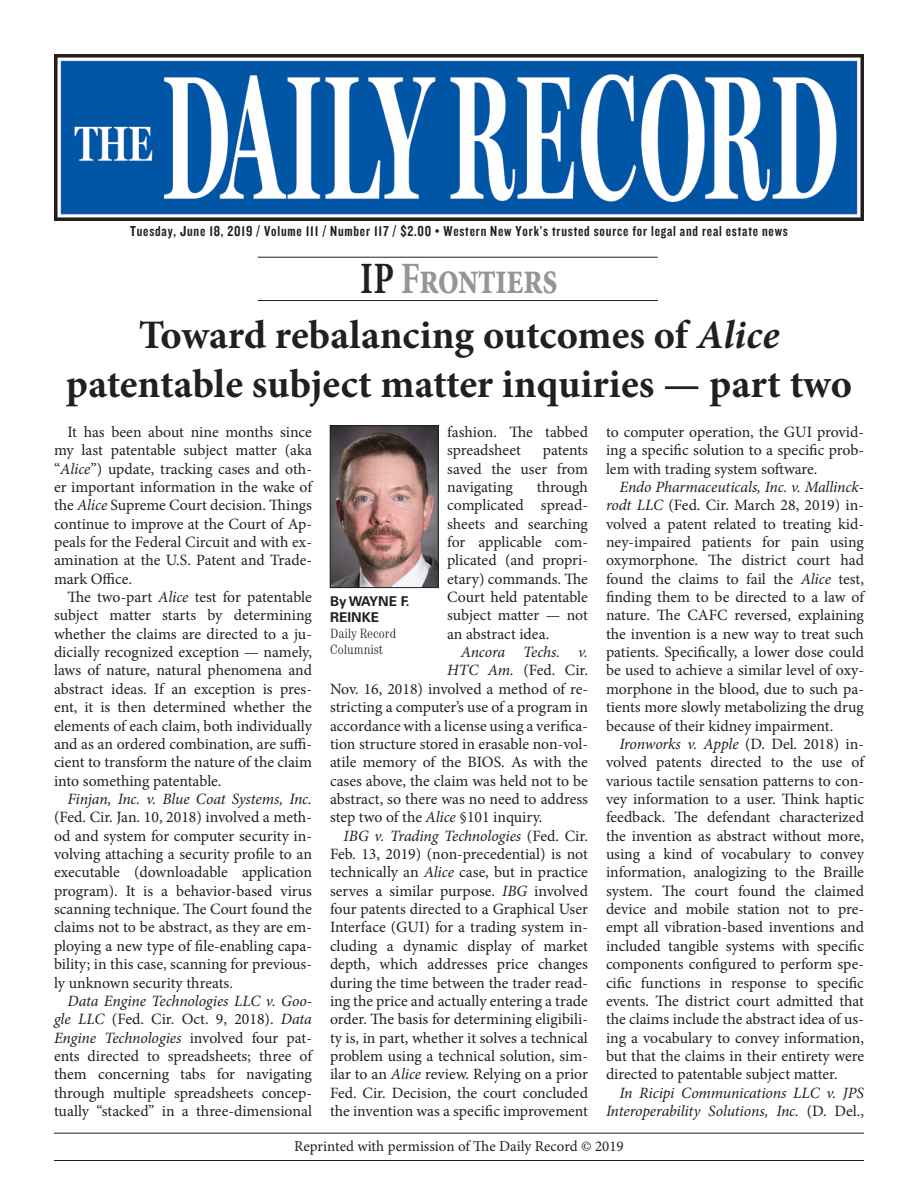
<style>
.page{position:relative;width:918px;height:1188px;background:#fff}
.page>*{position:absolute;margin:0;border:0;box-sizing:border-box;transform-origin:0 0}
.t1{font:700 44.85px "Minion Pro";letter-spacing:-.03em;color:#939598;scale:.77 1}
.Headline{font:700 40.5px/48.6px "Minion Pro";color:#231f20;text-align:center}
.Body_copy{font:15.75px/18.3px "Minion Pro";color:#231f20;text-align:justify}
.Body_copy-2{font:italic 15.75px/18.3px "Minion Pro";letter-spacing:-.01em;color:#231f20;text-align:right}
.New_p1_text_beneath{font:15px "Knockout 49 Liteweight";letter-spacing:.055em;color:#231f20}
.t2{font:15px "Minion Pro";color:#231f20}
.Byline_name{font:300 condensed 13.5px/15.8px "Century Std";color:#231f20}
.Byline_name-2{font:700 13.5px/15.8px "Univers LT Std";color:#231f20}
.s1{color:#231f20}
.s2{font-style:italic}
.s3{font-style:normal}
</style>
<div class="page">
<hr style="left:54px;top:1133px;width:810px;height:1px;background:#231f20">
<hr style="left:54px;top:1160px;width:810px;height:1px;background:#231f20">
<img style="left:54px;top:54px;width:810px;height:166px">
<hr style="left:258px;top:300px;width:400px;height:1px;background:#231f20">
<hr style="left:258px;top:257px;width:400px;height:1px;background:#231f20">
<img style="left:332px;top:427px;width:104px;height:159px">
<div style="left:330px;top:425px;width:108px;height:163px;border:1px solid #231f20"></div>
<p class="New_p1_text_beneath" style="left:130px;top:224px;width:659px">Tuesday, June 18, 2019 / Volume 111 / Number 117 / $2.00 • Western New York’s trusted source for legal and real estate news</p>
<p class="t1" style="left:360px;top:248px;width:258px"><span class="s1">IP</span> Frontiers</p>
<p class="Headline" style="left:66px;top:311px;width:788px">Toward rebalancing outcomes of <span class="s2">Alice </span>patentable subject matter inquiries — part two</p>
<p class="Body_copy" style="left:54px;top:423px;width:260px;text-indent:14px">It has been about nine months since my last patentable subject matter (aka “<span class="s2">Alice</span>”) update, tracking cases and oth&shy;er important information in the wake of the <span class="s2">Alice</span> Supreme Court decision. Things continue to improve at the Court of Ap&shy;peals for the Federal Circuit and with ex&shy;amination at the U.S. Patent and Trade&shy;mark Office.</p>
<p class="Body_copy" style="left:54px;top:588px;width:260px;text-indent:14px">The two-part <span class="s2">Alice</span> test for patentable subject matter starts by determining whether the claims are directed to a ju&shy;dicially recognized exception — namely, laws of nature, natural phenomena and abstract ideas. If an exception is pres&shy;ent, it is then determined whether the elements of each claim, both individually and as an ordered combination, are suffi&shy;cient to transform the nature of the claim into something patentable.</p>
<p class="Body_copy" style="left:54px;top:790px;width:260px;text-indent:14px"><span class="s2">Finjan, Inc. v. Blue Coat Systems, Inc. </span>(Fed. Cir. Jan. 10, 2018) involved a meth&shy;od and system for computer security in&shy;volving attaching a security profile to an executable (downloadable application program). It is a behavior-based virus scanning technique. The Court found the claims not to be abstract, as they are em&shy;ploying a new type of file-enabling capa&shy;bility; in this case, scanning for previous&shy;ly unknown security threats.</p>
<p class="Body_copy" style="left:54px;top:992px;width:260px;text-indent:14px"><span class="s2">Data Engine Technologies LLC v. Goo&shy;gle LLC</span> (Fed. Cir. Oct. 9, 2018). <span class="s2">Data Engine Technologies</span> involved four pat&shy;ents directed to spreadsheets; three of them concerning tabs for navigating through multiple spreadsheets concep&shy;tually “stacked” in a three-dimensional</p>
<p class="Body_copy" style="left:447px;top:423px;width:142px">fashion. The tabbed spreadsheet</p>
<p class="Body_copy" style="left:447px;top:441px;width:142px;text-indent:96px">patents saved the user from navigating</p>
<p class="Body_copy" style="left:447px;top:478px;width:142px;text-indent:90px">through complicated spread&shy;sheets and searching for applicable com&shy;plicated (and propri&shy;etary) commands. The Court held patentable subject matter — not an abstract idea.</p>
<p class="Body_copy-2" style="left:461px;top:643px;width:129px">Ancora Techs. v.</p>
<p class="Body_copy" style="left:447px;top:661px;width:142px"><span class="s2">HTC Am.</span> (Fed. Cir.</p>
<p class="Body_copy" style="left:330px;top:680px;width:260px">Nov. 16, 2018) involved a method of re-</p>
<p class="Body_copy" style="left:330px;top:698px;width:259px">stricting a computer’s use of a program in</p>
<p class="Body_copy" style="left:330px;top:716px;width:260px">accordance with a license using a verifica-</p>
<p class="Body_copy" style="left:330px;top:735px;width:260px">tion structure stored in erasable non-vol-</p>
<p class="Body_copy" style="left:330px;top:753px;width:260px">atile memory of the BIOS. As with the</p>
<p class="Body_copy" style="left:330px;top:771px;width:259px">cases above, the claim was held not to be</p>
<p class="Body_copy" style="left:330px;top:790px;width:260px">abstract, so there was no need to address</p>
<p class="Body_copy" style="left:330px;top:808px;width:214px">step two of the <span class="s2">Alice</span> §101 inquiry.</p>
<p class="Body_copy" style="left:330px;top:827px;width:260px;text-indent:14px"><span class="s2">IBG v. Trading Technologies</span> (Fed. Cir.<br>Feb. 13, 2019) (non-precedential) is not technically an <span class="s2">Alice</span> case, but in practice serves a similar purpose. <span class="s2">IBG</span> involved four patents directed to a Graphical User Interface (GUI) for a trading system in&shy;cluding a dynamic display of market depth, which addresses price changes during the time between the trader read&shy;ing the price and actually entering a trade order. The basis for determining eligibili&shy;ty is, in part, whether it solves a technical problem using a technical solution, sim&shy;ilar to an <span class="s2">Alice</span> review. Relying on a prior Fed. Cir. Decision, the court concluded the invention was a specific improvement</p>
<p class="Byline_name-2" style="left:330px;top:594px;width:81px">By WAYNE F.<br>REINKE</p>
<p class="Byline_name" style="left:330px;top:625px;width:67px">Daily Record<br>Columnist</p>
<p class="Body_copy" style="left:606px;top:423px;width:260px">to computer operation, the GUI provid&shy;ing a specific solution to a specific prob&shy;lem with trading system software.</p>
<p class="Body_copy" style="left:606px;top:478px;width:260px;text-indent:14px"><span class="s2">Endo Pharmaceuticals, Inc. v. Mallinck&shy;rodt LLC</span> (Fed. Cir. March 28, 2019) in&shy;volved a patent related to treating kid&shy;ney-impaired patients for pain using oxymorphone. The district court had found the claims to fail the <span class="s2">Alice</span> test, finding them to be directed to a law of nature. The CAFC reversed, explaining the invention is a new way to treat such patients. Specifically, a lower dose could be used to achieve a similar level of oxy&shy;morphone in the blood, due to such pa&shy;tients more slowly metabolizing the drug because of their kidney impairment.</p>
<p class="Body_copy" style="left:606px;top:735px;width:260px;text-indent:13px"><span class="s2">Ironworks v. Apple</span> (D. Del. 2018) in&shy;volved patents directed to the use of various tactile sensation patterns to con&shy;vey information to a user. Think haptic feedback. The defendant characterized the invention as abstract without more, using a kind of vocabulary to convey information, analogizing to the Braille system. The court found the claimed device and mobile station not to pre&shy;empt all vibration-based inventions and included tangible systems with specific components configured to perform spe&shy;cific functions in response to specific events. The district court admitted that the claims include the abstract idea of us&shy;ing a vocabulary to convey information, but that the claims in their entirety were directed to patentable subject matter.</p>
<p class="Body_copy-2" style="left:606px;top:1083px;width:260px">In Ricipi Communications LLC v. JPS<br>Interoperability Solutions, Inc. <span class="s3">(D. Del.,</span></p>
<p class="t2" style="left:294px;top:1136px;width:331px">Reprinted with permission of The Daily Record © 2019</p>
</div>
